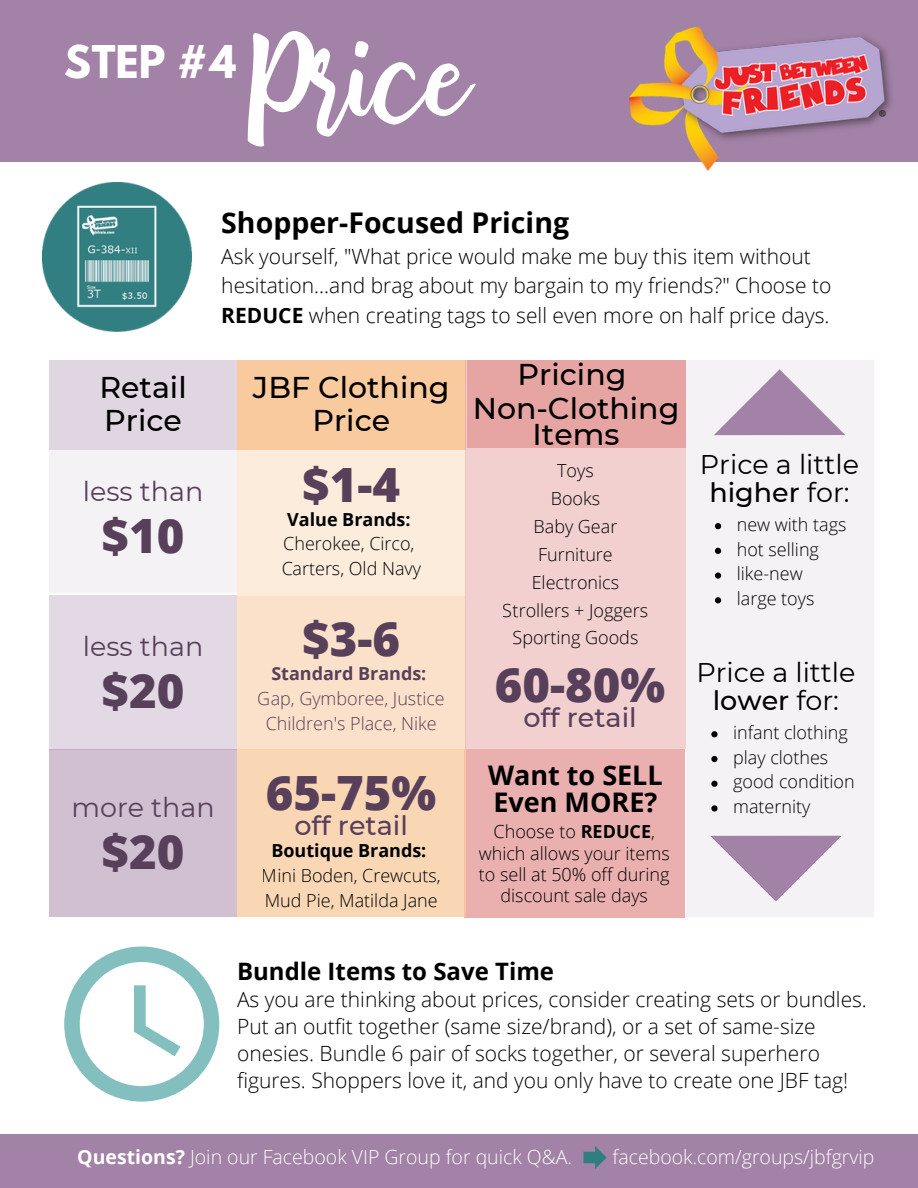
<style>
.page{position:relative;width:918px;height:1188px;background:#fff}
.page>*{position:absolute;margin:0;border:0;box-sizing:border-box;transform-origin:0 0}
.t1{font:116.55px "bhatoshine";color:#fff}
.t2{font:800 47.25px "Open Sans";color:#58405b}
.t3{font:700 40.05px "League Spartan";color:#fff}
.t4{font:500 30px/33.8px "Montserrat";color:#000;text-align:center}
.t5{font:700 28.5px "Open Sans";color:#000}
.t6{font:27px/28.2px "Montserrat";color:#000;text-align:center}
.t7{font:27px "Montserrat";color:#58405b}
.t8{font:700 27px/27px "Open Sans";color:#000}
.t9{font:500 27px "Montserrat";color:#58405b}
.t10{font:700 24px "Open Sans";color:#000}
.t11{font:300 21px/27px "Open Sans";color:#000}
.t12{font:300 19.5px "Open Sans";color:#fff}
.t13{font:300 18px/24.8px "Open Sans";color:#000}
.t14{font:300 18px/24.8px "Open Sans";color:#58405b;text-align:center}
.t15{font:700 18px "Open Sans";color:#000}
.t16{font:700 18px "Open Sans";color:#58405b}
.s1{font-weight:700}
.s2{font-weight:500}
</style>
<div class="page">
<img style="left:43px;top:183px;width:148px;height:148px">
<div style="left:49px;top:360px;width:188px;height:233px;background:#f5f2f6"></div>
<div style="left:237px;top:433px;width:228px;height:163px;background:#fcecdc"></div>
<div style="left:237px;top:360px;width:228px;height:89px;background:#f8ca9d"></div>
<div style="left:464px;top:749px;width:221px;height:169px;background:#eab0af"></div>
<div style="left:237px;top:596px;width:228px;height:153px;background:#fbe1c9"></div>
<div style="left:237px;top:749px;width:228px;height:168px;background:#f9d7b5"></div>
<div style="left:49px;top:360px;width:188px;height:89px;background:#e0d6e2"></div>
<div style="left:49px;top:595px;width:188px;height:154px;background:#e3d9e4"></div>
<div style="left:49px;top:749px;width:188px;height:168px;background:#d0c0d2"></div>
<div style="left:686px;top:360px;width:187px;height:557px;background:#f5f2f6"></div>
<svg style="left:714px;top:369px;width:131px;height:66px"></svg>
<svg style="left:715px;top:523px;width:6px;height:6px"></svg>
<svg style="left:715px;top:548px;width:6px;height:6px"></svg>
<svg style="left:715px;top:573px;width:6px;height:6px"></svg>
<svg style="left:715px;top:597px;width:6px;height:6px"></svg>
<svg style="left:710px;top:836px;width:131px;height:66px"></svg>
<svg style="left:711px;top:731px;width:7px;height:6px"></svg>
<svg style="left:711px;top:756px;width:7px;height:6px"></svg>
<svg style="left:711px;top:781px;width:7px;height:6px"></svg>
<svg style="left:711px;top:805px;width:7px;height:7px"></svg>
<div style="left:465px;top:360px;width:221px;height:389px;background:#f2d0d0"></div>
<svg style="left:64px;top:947px;width:155px;height:155px"></svg>
<div style="left:467px;top:360px;width:218px;height:88px;background:#e6a4a3"></div>
<div style="left:0;top:1134px;width:918px;height:54px;background:#a282a6"></div>
<div style="left:0;top:0;width:918px;height:162px;background:#a282a6"></div>
<img style="left:629px;top:27px;width:262px;height:143px">
<svg style="left:583px;top:1146px;width:24px;height:23px"></svg>
<h3 class="t3" style="left:65px;top:42px;width:173px">STEP #4</h3>
<h1 class="t1" style="left:251px;top:-8px;width:218px">Price</h1>
<h6 class="t5" style="left:221px;top:202px;width:349px">Shopper-Focused Pricing</h6>
<h6 class="t11" style="left:221px;top:241px;width:612px;line-height:29.2px">Ask yourself, "What price would make me buy this item without hesitation...and brag about my bargain to my friends?" Choose to<br><span class="s1">REDUCE</span> when creating tags to sell even more on half price days.</h6>
<h4 class="t4" style="left:99px;top:370px;width:89px;text-align:left">Retail<br>Price</h4>
<h5 class="t7" style="left:83px;top:474px;width:122px">less than</h5>
<h2 class="t2" style="left:102px;top:502px;width:84px">$10</h2>
<h5 class="t7" style="left:83px;top:630px;width:122px">less than</h5>
<h2 class="t2" style="left:102px;top:658px;width:84px">$20</h2>
<h5 class="t7" style="left:71px;top:791px;width:145px">more than</h5>
<h2 class="t2" style="left:102px;top:819px;width:84px">$20</h2>
<h4 class="t4" style="left:253px;top:370px;width:198px">JBF Clothing<br>Price</h4>
<h2 class="t2" style="left:302px;top:451px;width:99px">$1-4</h2>
<p class="t15" style="left:287px;top:507px;width:125px">Value Brands:</p>
<p class="t13" style="left:281px;top:531px;width:141px">Cherokee, Circo,<br>Carters, Old Navy</p>
<h2 class="t2" style="left:302px;top:606px;width:99px">$3-6</h2>
<p class="t16" style="left:271px;top:661px;width:157px">Standard Brands:</p>
<p class="t14" style="left:258px;top:686px;width:189px">Gap, Gymboree, Justice<br>Children's Place, Nike</p>
<h2 class="t2" style="left:266px;top:759px;width:172px">65-75%</h2>
<h4 class="t9" style="left:295px;top:808px;width:115px">off retail</h4>
<p class="t15" style="left:271px;top:838px;width:157px">Boutique Brands:</p>
<p class="t13" style="left:262px;top:863px;width:180px">Mini Boden, Crewcuts,<br>Mud Pie, Matilda Jane</p>
<h4 class="t4" style="left:473px;top:358px;width:208px">Pricing<br>Non-Clothing</h4>
<h4 class="t4" style="left:533px;top:417px;width:88px">Items</h4>
<p class="t13" style="left:503px;top:457px;width:147px;line-height:27.8px;text-align:center">Toys<br>Books<br>Baby Gear<br>Furniture<br>Electronics<br>Strollers + Joggers<br>Sporting Goods</p>
<h2 class="t2" style="left:495px;top:652px;width:172px">60-80%</h2>
<h4 class="t9" style="left:523px;top:701px;width:115px">off retail</h4>
<h4 class="t8" style="left:488px;top:761px;width:176px">Want to SELL<br>Even MORE?</h4>
<p class="t13" style="left:479px;top:821px;width:192px;line-height:21.3px;text-align:center">Choose to <span class="s1">REDUCE</span>, which allows your items to sell at 50% off during discount sale days</p>
<h5 class="t6" style="left:700px;top:450px;width:161px">Price a little <span class="s2">higher</span> for:</h5>
<p class="t13" style="left:737px;top:511px;width:111px">new with tags hot selling like-new large toys</p>
<h5 class="t6" style="left:696px;top:658px;width:161px">Price a little <span class="s2">lower</span> for:</h5>
<p class="t13" style="left:733px;top:720px;width:123px">infant clothing play clothes good condition maternity</p>
<h6 class="t10" style="left:237px;top:954px;width:319px">Bundle Items to Save Time</h6>
<h6 class="t11" style="left:237px;top:985px;width:631px">As you are thinking about prices, consider creating sets or bundles.<br>Put an outfit together (same size/brand), or a set of same-size onesies. Bundle 6 pair of socks together, or several superhero figures. Shoppers love it, and you only have to create one JBF tag!</h6>
<h6 class="t12" style="left:77px;top:1143px;width:496px"><span class="s1">Questions?</span> Join our Facebook VIP Group for quick Q&amp;A.</h6>
<h6 class="t12" style="left:613px;top:1143px;width:263px">facebook.com/groups/jbfgrvip</h6>
</div>
